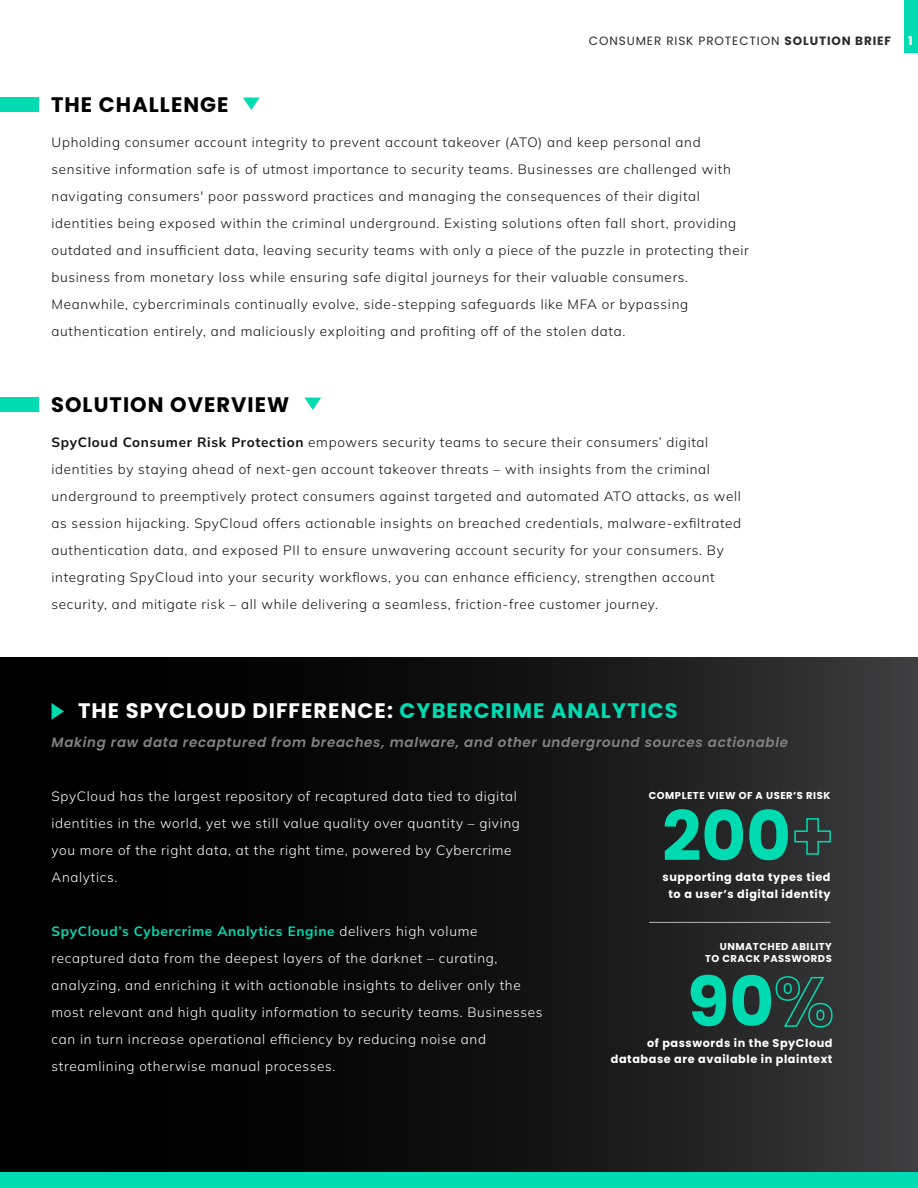
<style>
.page{position:relative;width:918px;height:1188px;background:#fff}
.page>*{position:absolute;margin:0;border:0;box-sizing:border-box;transform-origin:0 0}
.t1{font:700 68.7px "Poppins";color:#00dbb1}
.t2{font:700 21px "Poppins";letter-spacing:.05em;color:#fff}
.t3{font:700 21px "Poppins";letter-spacing:.05em;color:#000}
.t4{font:300 13.5px/27px "Mulish";letter-spacing:.05em;color:#111}
.t5{font:300 13.5px/27px "Mulish";letter-spacing:.05em;color:#fff}
.t6{font:italic 600 13.5px "Poppins";letter-spacing:.05em;color:#828282}
.t7{font:12px "Poppins";letter-spacing:.075em;color:#2b2b2b}
.t8{font:700 12px "Poppins";color:#fff}
.t9{font:700 11.25px/17.5px "Poppins";letter-spacing:.05em;color:#fff;text-align:center}
.t10{font:700 10.05px/12px "Poppins";letter-spacing:.05em;color:#fff;text-align:right}
.s1{font-weight:700}
.s2{color:#00dbb1}
.s3{font-weight:700;color:#00dbb1}
</style>
<div class="page">
<div style="left:0;top:658px;width:918px;height:514px;background:linear-gradient(to right,#000,#333334)"></div>
<div style="left:904px;top:0;width:14px;height:53px;background:#00dbb1"></div>
<div style="left:0;top:1172px;width:918px;height:16px;background:#00dbb1"></div>
<svg style="left:243px;top:98px;width:17px;height:12px"></svg>
<svg style="left:304px;top:398px;width:17px;height:12px"></svg>
<div style="left:0;top:97px;width:39px;height:15px;background:#00dbb1"></div>
<div style="left:0;top:397px;width:39px;height:15px;background:#00dbb1"></div>
<svg style="left:52px;top:703px;width:12px;height:17px"></svg>
<svg style="left:775px;top:975px;width:58px;height:53px;background:#274b45"></svg>
<svg style="left:794px;top:817px;width:38px;height:38px"></svg>
<hr style="left:649px;top:922px;width:182px;height:1px;background:#b6b6b6">
<p class="t7" style="left:589px;top:34px;width:304px">CONSUMER RISK PROTECTION <span class="s1">SOLUTION BRIEF</span></p>
<p class="t8" style="left:908px;top:34px;width:6px">1</p>
<h2 class="t3" style="left:51px;top:92px;width:179px">THE CHALLENGE</h2>
<p class="t4" style="left:52px;top:128px;width:699px">Upholding consumer account integrity to prevent account takeover (ATO) and keep personal and sensitive information safe is of utmost importance to security teams. Businesses are challenged with navigating consumers' poor password practices and managing the consequences of their digital identities being exposed within the criminal underground. Existing solutions often fall short, providing outdated and insufficient data, leaving security teams with only a piece of the puzzle in protecting their business from monetary loss while ensuring safe digital journeys for their valuable consumers.<br>Meanwhile, cybercriminals continually evolve, side-stepping safeguards like MFA or bypassing authentication entirely, and maliciously exploiting and profiting off of the stolen data.</p>
<h2 class="t3" style="left:51px;top:392px;width:240px">SOLUTION OVERVIEW</h2>
<p class="t4" style="left:52px;top:428px;width:691px"><span class="s1">SpyCloud Consumer Risk Protection</span> empowers security teams to secure their consumers’ digital identities by staying ahead of next-gen account takeover threats – with insights from the criminal underground to preemptively protect consumers against targeted and automated ATO attacks, as well as session hijacking. SpyCloud offers actionable insights on breached credentials, malware-exfiltrated authentication data, and exposed PII to ensure unwavering account security for your consumers. By integrating SpyCloud into your security workflows, you can enhance efficiency, strengthen account security, and mitigate risk – all while delivering a seamless, friction-free customer journey.</p>
<h2 class="t2" style="left:78px;top:698px;width:601px">THE SPYCLOUD DIFFERENCE: <span class="s2">CYBERCRIME ANALYTICS</span></h2>
<p class="t6" style="left:52px;top:734px;width:738px">Making raw data recaptured from breaches, malware, and other underground sources actionable</p>
<p class="t5" style="left:52px;top:782px;width:470px">SpyCloud has the largest repository of recaptured data tied to digital identities in the world, yet we still value quality over quantity – giving you more of the right data, at the right time, powered by Cybercrime Analytics.</p>
<p class="t5" style="left:52px;top:917px;width:493px"><span class="s3">SpyCloud’s Cybercrime Analytics Engine</span> delivers high volume recaptured data from the deepest layers of the darknet – curating, analyzing, and enriching it with actionable insights to deliver only the most relevant and high quality information to security teams. Businesses can in turn increase operational efficiency by reducing noise and streamlining otherwise manual processes.</p>
<p class="t10" style="left:649px;top:790px;width:183px">COMPLETE VIEW OF A USER’S RISK</p>
<h1 class="t1" style="left:662px;top:797px;width:130px">200</h1>
<p class="t9" style="left:663px;top:868px;width:170px">supporting data types tied to a user’s digital identity</p>
<p class="t10" style="left:705px;top:941px;width:128px">UNMATCHED ABILITY<br>TO CRACK PASSWORDS</p>
<h1 class="t1" style="left:687px;top:962px;width:89px">90</h1>
<p class="t9" style="left:611px;top:1050px;width:223px">database are available in plaintext</p>
<p class="t9" style="left:647px;top:1034px;width:187px">of passwords in the SpyCloud</p>
</div>
